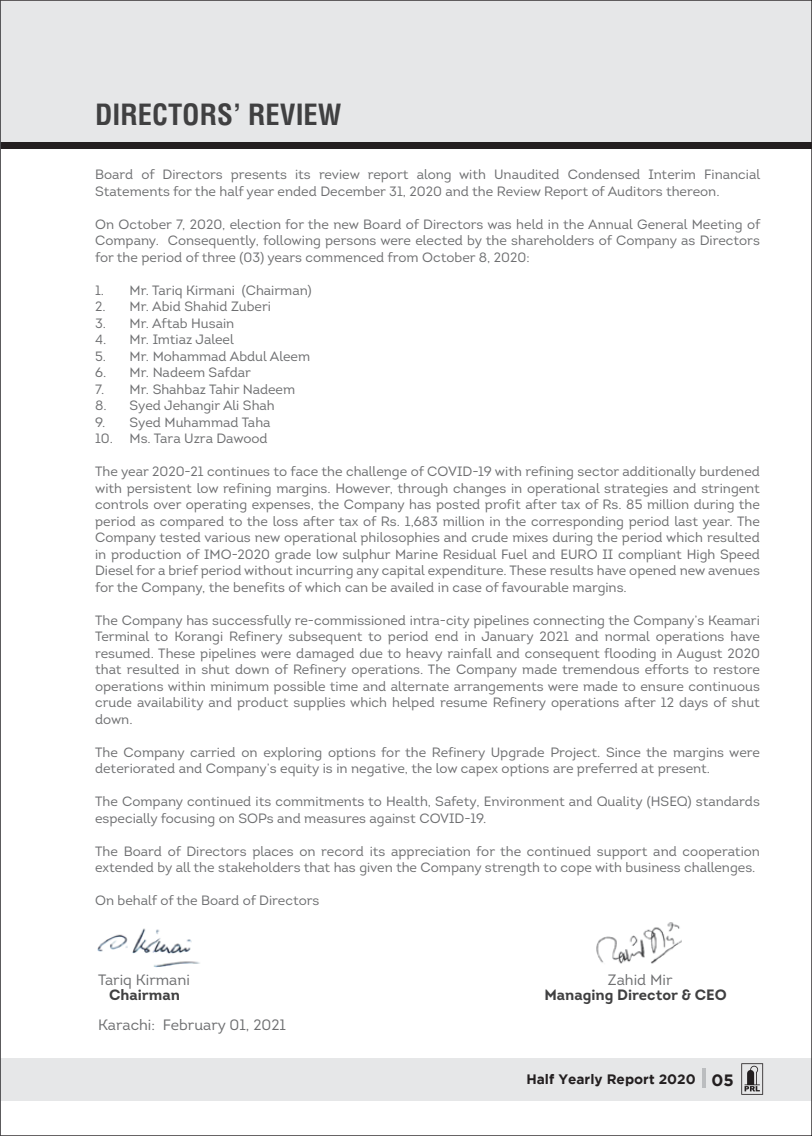
<style>
.page{position:relative;width:812px;height:1136px;background:#fff}
.page>*{position:absolute;margin:0;border:0;box-sizing:border-box;transform-origin:0 0}
.t1{font:700 condensed 28.5px "Helvetica CE";color:#404041}
.t2{font:15px "Intro";color:#6d6e70}
.t3{font:700 15px "Intro";color:#404041}
.t4{font:700 13.65px "Gotham";color:#231f20}
.t5{font:13.5px/16.5px "Intro";color:#6d6e70}
.s1{font-size:16.35px}
</style>
<div class="page">
<div style="left:0;top:1px;width:811px;height:142px;background:#e6e7e8"></div>
<div style="left:0;top:143px;width:811px;height:6px;background:#231f20"></div>
<div style="left:0;top:1058px;width:811px;height:42px;background:#e6e7e8"></div>
<svg style="left:702px;top:1068px;width:3px;height:19px"></svg>
<svg style="left:741px;top:1063px;width:21px;height:31px"></svg>
<svg style="left:0;top:0;width:1px;height:1135px"></svg>
<img style="left:596px;top:922px;width:85px;height:42px">
<img style="left:97px;top:928px;width:103px;height:40px">
<h1 class="t1" style="left:95px;top:96px;width:248px">DIRECTORS’ REVIEW</h1>
<p class="t5" style="left:95px;top:166px;width:666px">Board of Directors presents its review report along with Unaudited Condensed Interim Financial<br>Statements for the half year ended December 31, 2020 and the Review Report of Auditors thereon.</p>
<p class="t5" style="left:95px;top:216px;width:666px;text-align:justify">On October 7, 2020, election for the new Board of Directors was held in the Annual General Meeting of Company. Consequently, following persons were elected by the shareholders of Company as Directors for the period of three (03) years commenced from October 8, 2020:</p>
<p class="t5" style="left:95px;top:282px;width:218px">1. Mr. Tariq Kirmani (Chairman)</p>
<p class="t5" style="left:95px;top:298px;width:177px">2. Mr. Abid Shahid Zuberi</p>
<p class="t5" style="left:95px;top:315px;width:141px">3. Mr. Aftab Husain</p>
<p class="t5" style="left:95px;top:331px;width:140px">4. Mr. Imtiaz Jaleel</p>
<p class="t5" style="left:95px;top:348px;width:216px">5. Mr. Mohammad Abdul Aleem</p>
<p class="t5" style="left:95px;top:364px;width:157px">6. Mr. Nadeem Safdar</p>
<p class="t5" style="left:95px;top:381px;width:201px">7. Mr. Shahbaz Tahir Nadeem</p>
<p class="t5" style="left:95px;top:397px;width:181px">8. Syed Jehangir Ali Shah</p>
<p class="t5" style="left:95px;top:414px;width:177px">9. Syed Muhammad Taha</p>
<p class="t5" style="left:95px;top:430px;width:174px">10. Ms. Tara Uzra Dawood</p>
<p class="t5" style="left:95px;top:463px;width:666px;text-align:justify">The year 2020-21 continues to face the challenge of COVID-19 with refining sector additionally burdened with persistent low refining margins. However, through changes in operational strategies and stringent controls over operating expenses, the Company has posted profit after tax of Rs. 85 million during the period as compared to the loss after tax of Rs. 1,683 million in the corresponding period last year. The Company tested various new operational philosophies and crude mixes during the period which resulted in production of IMO-2020 grade low sulphur Marine Residual Fuel and EURO II compliant High Speed Diesel for a brief period without incurring any capital expenditure. These results have opened new avenues for the Company, the benefits of which can be availed in case of favourable margins.</p>
<p class="t5" style="left:95px;top:612px;width:666px;text-align:justify">The Company has successfully re-commissioned intra-city pipelines connecting the Company’s Keamari Terminal to Korangi Refinery subsequent to period end in January 2021 and normal operations have resumed. These pipelines were damaged due to heavy rainfall and consequent flooding in August 2020 that resulted in shut down of Refinery operations. The Company made tremendous efforts to restore operations within minimum possible time and alternate arrangements were made to ensure continuous crude availability and product supplies which helped resume Refinery operations after 12 days of shut down.</p>
<p class="t5" style="left:95px;top:744px;width:666px">The Company carried on exploring options for the Refinery Upgrade Project. Since the margins were deteriorated and Company’s equity is in negative, the low capex options are preferred at present.</p>
<p class="t5" style="left:95px;top:793px;width:666px">The Company continued its commitments to Health, Safety, Environment and Quality (HSEQ) standards especially focusing on SOPs and measures against COVID-19.</p>
<p class="t5" style="left:95px;top:843px;width:666px">The Board of Directors places on record its appreciation for the continued support and cooperation extended by all the stakeholders that has given the Company strength to cope with business challenges.</p>
<p class="t5" style="left:95px;top:892px;width:226px">On behalf of the Board of Directors</p>
<p class="t2" style="left:98px;top:971px;width:93px">Tariq Kirmani</p>
<p class="t2" style="left:607px;top:971px;width:66px">Zahid Mir</p>
<p class="t3" style="left:109px;top:985px;width:72px">Chairman</p>
<p class="t3" style="left:544px;top:985px;width:183px">Managing Director &amp; CEO</p>
<p class="t2" style="left:98px;top:1016px;width:189px">Karachi: February 01, 2021</p>
<p class="t4" style="left:526px;top:1074px;width:209px">Half Yearly Report 2020 <span class="s1">05</span></p>
</div>
